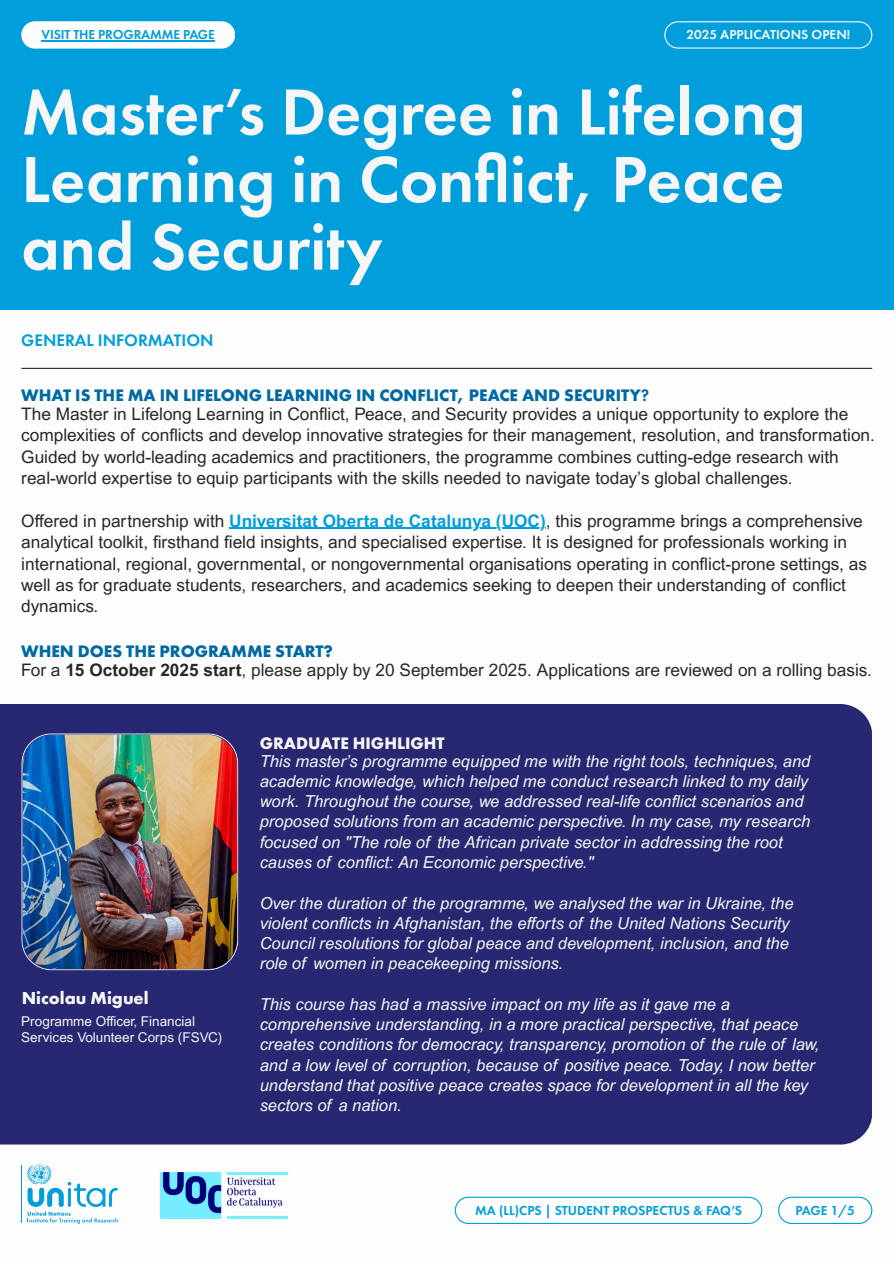
<style>
.page{position:relative;width:894px;height:1264px;background:#fff}
.page>*{position:absolute;margin:0;border:0;box-sizing:border-box;transform-origin:0 0}
.t1{font:600 67.5px/67.5px "Futura PT";color:#f6f6f6}
.t2{font:700 18px "Futura PT";color:#f6f6f6}
.t3{font:17.25px/21.3px "Arial MT Pro";color:#272727}
.t4{font:700 17.25px "Futura PT";color:#0069a4}
.t5{font:600 17.25px "Futura PT";color:#009edb}
.t6{font:700 17.25px "Futura PT";color:#f6f6f6}
.t7{font:italic 16.5px/20.2px "Arial MT Pro";color:#f6f6f6}
.t8{font:600 13.5px "Futura PT";letter-spacing:-.01em;color:#009edb}
.t9{font:13.5px/15.8px "Arial MT Pro";color:#f6f6f6}
.t10{font:600 13.5px "Futura PT";color:#f6f6f6}
.s1{font-weight:600}
.s2{font-weight:700;color:#009edb}
.s3{font-weight:700}
</style>
<div class="page">
<div style="left:0;top:0;width:893px;height:1263px;background:#009edb"></div>
<div style="left:0;top:310px;width:893px;height:953px;background:#fdfdfd"></div>
<hr style="left:22px;top:368px;width:849px;height:1px;background:#272727">
<svg style="left:664px;top:21px;width:208px;height:27px"></svg>
<svg style="left:27px;top:1164px;width:91px;height:59px"></svg>
<hr style="left:21px;top:1165px;width:1px;height:57px;background:#009edb">
<img style="left:159px;top:1172px;width:130px;height:46px">
<hr style="left:229px;top:528px;width:316px;height:1px;background:#009edb">
<div style="left:0;top:704px;width:871px;height:440px;background:#282872"></div>
<img style="left:21px;top:733px;width:217px;height:237px">
<svg style="left:778px;top:1196px;width:94px;height:27px"></svg>
<svg style="left:454px;top:1196px;width:307px;height:27px"></svg>
<div style="left:21px;top:21px;width:214px;height:28px;background:#fdfdfd;border-radius:14px"></div>
<hr style="left:42px;top:40px;width:172px;height:2px;background:#009edb">
<h5 class="t8" style="left:42px;top:26px;width:175px">VISIT THE PROGRAMME PAGE</h5>
<h5 class="t10" style="left:686px;top:26px;width:165px">2025 APPLICATIONS OPEN!</h5>
<h1 class="t1" style="left:21px;top:78px;width:785px">Master’s Degree in Lifelong<br>Learning in Conflict, Peace</h1>
<h2 class="t1" style="left:21px;top:213px;width:362px">and Security</h2>
<h5 class="t5" style="left:21px;top:329px;width:194px">GENERAL INFORMATION</h5>
<p class="t4" style="left:21px;top:384px;width:629px">WHAT IS THE MA IN LIFELONG LEARNING IN CONFLICT, PEACE AND SECURITY<span class="s1">?</span></p>
<p class="t3" style="left:21px;top:405px;width:855px">The Master in Lifelong Learning in Confl ict, Peace, and Security provides a unique opportunity to explore the complexities of confl icts and develop innovative strategies for their management, resolution, and transformation.<br>Guided by world-leading academics and practitioners, the programme combines cutting-edge research with real-world expertise to equip participants with the skills needed to navigate today’s global challenges.</p>
<p class="t3" style="left:21px;top:512px;width:847px">Offered in partnership with <span class="s2">Universitat Oberta de Catalunya (UOC)</span>, this programme brings a comprehensive analytical toolkit, firsthand field insights, and specialised expertise. It is designed for professionals working in international, regional, governmental, or nongovernmental organisations operating in confl ict-prone settings, as well as for graduate students, researchers, and academics seeking to deepen their understanding of confl ict dynamics.</p>
<p class="t4" style="left:21px;top:640px;width:313px">WHEN DOES THE PROGRAMME START?</p>
<p class="t3" style="left:21px;top:662px;width:851px">For a <span class="s3">15 October 2025 start</span>, please apply by 20 September 2025. Applications are reviewed on a rolling basis.</p>
<h4 class="t2" style="left:22px;top:986px;width:128px">Nicolau Miguel</h4>
<h4 class="t9" style="left:21px;top:1014px;width:202px">Programme Officer, Financial<br>Services Volunteer Corps (FSVC)</h4>
<p class="t6" style="left:259px;top:731px;width:186px">GRADUATE HIGHLIGHT</p>
<p class="t7" style="left:259px;top:752px;width:552px">This master’s programme equipped me with the right tools, techniques, and academic knowledge, which helped me conduct research linked to my daily work. Throughout the course, we addressed real-life conflict scenarios and</p>
<p class="t7" style="left:259px;top:813px;width:552px">proposed solutions from an academic perspective. In my case, my research focused on "The role of the African private sector in addressing the root causes of conflict: An Economic perspective."</p>
<h3 class="t7" style="left:259px;top:894px;width:535px">Over the duration of the programme, we analysed the war in Ukraine, the violent conflicts in Afghanistan, the efforts of the United Nations Security<br>Council resolutions for global peace and development, inclusion, and the</h3>
<p class="t7" style="left:259px;top:955px;width:305px">role of women in peacekeeping missions.</p>
<p class="t7" style="left:259px;top:995px;width:561px">This course has had a massive impact on my life as it gave me a comprehensive understanding, in a more practical perspective, that peace creates conditions for democracy, transparency, promotion of the rule of law,</p>
<h4 class="t7" style="left:259px;top:1056px;width:556px">and a low level of corruption, because of positive peace. Today, I now better understand that positive peace creates space for development in all the key sectors of a nation.</h4>
<p class="t8" style="left:475px;top:1201px;width:268px">MA (LL)CPS | STUDENT PROSPECTUS &amp; FAQ’S</p>
<p class="t8" style="left:795px;top:1201px;width:61px">PAGE 1/5</p>
</div>
